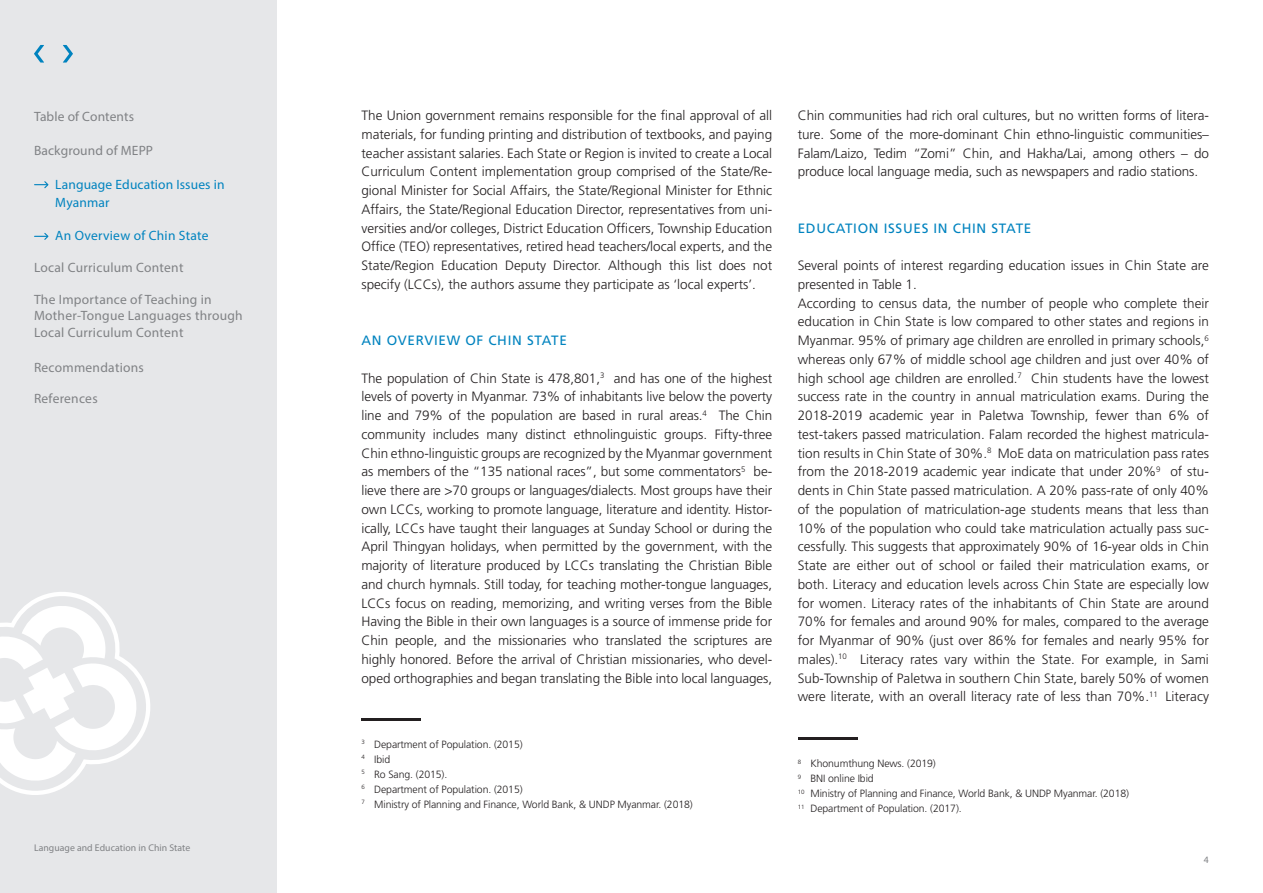
<style>
.page{position:relative;width:1263px;height:893px;background:#fff}
.page>*{position:absolute;margin:0;border:0;box-sizing:border-box;transform-origin:0 0}
.Grundschrift{font:300 13.5px/18.8px "Frutiger LT Std";color:#231f20;text-align:justify}
.Grundschrift-2{font:13.5px/16.5px "Myriad Pro";letter-spacing:.02em;color:#808285}
.Grundschrift-3{font:13.5px/17.7px "Myriad Pro";letter-spacing:.01em;color:#0083bf}
.Vorstand{font:13.5px "Frutiger LT Std";letter-spacing:.05em;color:#0083bf}
.t1{font:300 10.5px "Frutiger LT Std";letter-spacing:-.01em;color:#231f20}
.Grundschrift-4{font:9.75px "Myriad Pro";letter-spacing:.005em;color:#808285}
</style>
<div class="page">
<div style="left:0;top:0;width:276px;height:893px;background:#e6e7e9"></div>
<svg style="left:0;top:592px;width:150px;height:203px"></svg>
<svg style="left:34px;top:45px;width:10px;height:18px"></svg>
<svg style="left:63px;top:45px;width:10px;height:18px"></svg>
<svg style="left:35px;top:181px;width:14px;height:8px"></svg>
<hr style="left:361px;top:718px;width:60px;height:3px;background:#231f20">
<hr style="left:798px;top:737px;width:60px;height:3px;background:#231f20">
<svg style="left:35px;top:232px;width:14px;height:8px"></svg>
<p class="Grundschrift-2" style="left:34px;top:108px;width:102px">Table of Contents</p>
<p class="Grundschrift-2" style="left:34px;top:142px;width:121px">Background of MEPP</p>
<p class="Grundschrift-3" style="left:55px;top:175px;width:171px">Language Education Issues in<br>Myanmar</p>
<p class="Grundschrift-3" style="left:55px;top:226px;width:155px">An Overview of Chin State</p>
<p class="Grundschrift-2" style="left:34px;top:259px;width:151px">Local Curriculum Content</p>
<p class="Grundschrift-2" style="left:34px;top:291px;width:210px">The Importance of Teaching in<br>Mother-Tongue Languages through<br>Local Curriculum Content</p>
<p class="Grundschrift-2" style="left:34px;top:359px;width:111px">Recommendations</p>
<p class="Grundschrift-2" style="left:34px;top:390px;width:65px">References</p>
<p class="Grundschrift-4" style="left:34px;top:842px;width:158px">Language and Education in Chin State</p>
<p class="Grundschrift" style="left:361px;top:106px;width:412px">The Union government remains responsible for the final approval of all materials, for funding printing and distribution of textbooks, and paying teacher assistant salaries. Each State or Region is invited to create a Local Curriculum Content implementation group comprised of the State/Re&shy;gional Minister for Social Affairs, the State/Regional Minister for Ethnic Affairs, the State/Regional Education Director, representatives from uni&shy;versities and/or colleges, District Education Officers, Township Education Office (TEO) representatives, retired head teachers/local experts, and the State/Region Education Deputy Director. Although this list does not specify (LCCs), the authors assume they participate as ‘local experts’.</p>
<p class="Vorstand" style="left:361px;top:332px;width:207px">AN OVERVIEW OF CHIN STATE</p>
<p class="Grundschrift" style="left:361px;top:369px;width:412px">The population of Chin State is 478,801,<sup>3</sup> and has one of the highest levels of poverty in Myanmar. 73% of inhabitants live below the poverty line and 79% of the population are based in rural areas.<sup>4</sup> The Chin community includes many distinct ethnolinguistic groups. Fifty-three Chin ethno-linguistic groups are recognized by the Myanmar government as members of the “135 national races”, but some commentators<sup>5</sup> be&shy;lieve there are &gt;70 groups or languages/dialects. Most groups have their own LCCs, working to promote language, literature and identity. Histor&shy;ically, LCCs have taught their languages at Sunday School or during the April Thingyan holidays, when permitted by the government, with the majority of literature produced by LCCs translating the Christian Bible and church hymnals. Still today, for teaching mother-tongue languages, LCCs focus on reading, memorizing, and writing verses from the Bible Having the Bible in their own languages is a source of immense pride for Chin people, and the missionaries who translated the scriptures are highly honored. Before the arrival of Christian missionaries, who devel&shy;oped orthographies and began translating the Bible into local languages,</p>
<p class="t1" style="left:361px;top:738px;width:163px"><sup>3</sup> Department of Population. (2015)</p>
<p class="t1" style="left:361px;top:753px;width:30px"><sup>4</sup> Ibid</p>
<p class="t1" style="left:361px;top:768px;width:87px"><sup>5</sup> Ro Sang. (2015).</p>
<p class="t1" style="left:361px;top:783px;width:163px"><sup>6</sup> Department of Population. (2015)</p>
<p class="t1" style="left:361px;top:798px;width:333px"><sup>7</sup> Ministry of Planning and Finance, World Bank, &amp; UNDP Myanmar. (2018)</p>
<p class="Grundschrift" style="left:798px;top:106px;width:413px">Chin communities had rich oral cultures, but no written forms of litera&shy;ture. Some of the more-dominant Chin ethno-linguistic communities– Falam/Laizo, Tedim “Zomi” Chin, and Hakha/Lai, among others – do produce local language media, such as newspapers and radio stations.</p>
<p class="Vorstand" style="left:798px;top:220px;width:235px">EDUCATION ISSUES IN CHIN STATE</p>
<p class="Grundschrift" style="left:798px;top:256px;width:413px">Several points of interest regarding education issues in Chin State are presented in Table 1.</p>
<p class="Grundschrift" style="left:798px;top:294px;width:413px">According to census data, the number of people who complete their education in Chin State is low compared to other states and regions in Myanmar. 95% of primary age children are enrolled in primary schools,<sup>6 </sup>whereas only 67% of middle school age children and just over 40% of high school age children are enrolled.<sup>7</sup> Chin students have the lowest success rate in the country in annual matriculation exams. During the 2018-2019 academic year in Paletwa Township, fewer than 6% of test-takers passed matriculation. Falam recorded the highest matricula&shy;tion results in Chin State of 30%.<sup>8</sup> MoE data on matriculation pass rates from the 2018-2019 academic year indicate that under 20%<sup>9</sup> of stu&shy;dents in Chin State passed matriculation. A 20% pass-rate of only 40% of the population of matriculation-age students means that less than 10% of the population who could take matriculation actually pass suc&shy;cessfully. This suggests that approximately 90% of 16-year olds in Chin State are either out of school or failed their matriculation exams, or both. Literacy and education levels across Chin State are especially low for women. Literacy rates of the inhabitants of Chin State are around 70% for females and around 90% for males, compared to the average for Myanmar of 90% (just over 86% for females and nearly 95% for males).<sup>10</sup> Literacy rates vary within the State. For example, in Sami Sub-Township of Paletwa in southern Chin State, barely 50% of women were literate, with an overall literacy rate of less than 70%.<sup>11</sup> Literacy</p>
<p class="t1" style="left:798px;top:757px;width:140px"><sup>8</sup> Khonumthung News. (2019)</p>
<p class="t1" style="left:798px;top:772px;width:78px"><sup>9</sup> BNI online Ibid</p>
<p class="t1" style="left:798px;top:787px;width:333px"><sup>10</sup> Ministry of Planning and Finance, World Bank, &amp; UNDP Myanmar. (2018)</p>
<p class="t1" style="left:798px;top:802px;width:166px"><sup>11</sup> Department of Population. (2017).</p>
<p class="Grundschrift-4" style="left:1204px;top:854px;width:7px">4</p>
</div>
